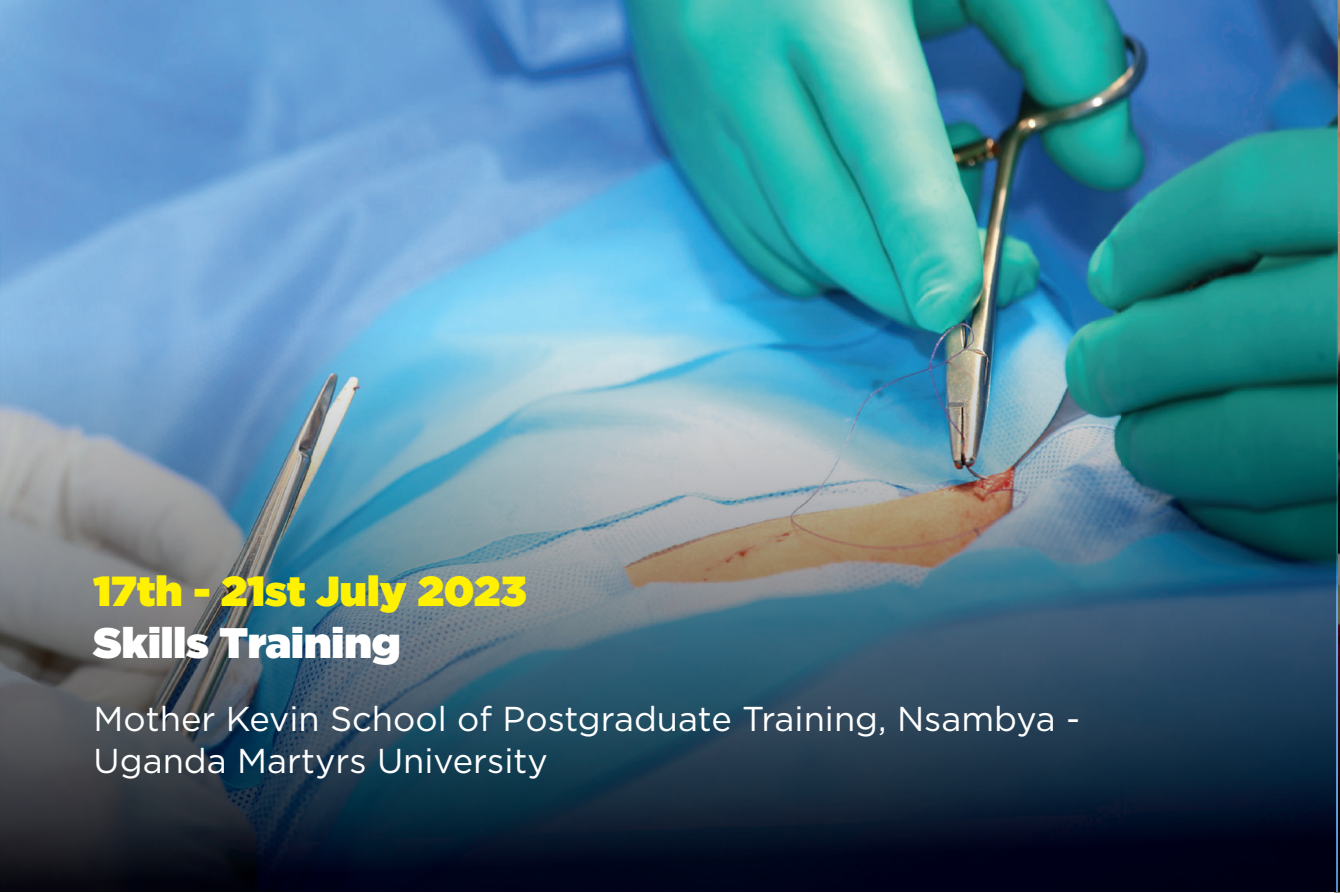
<style>
.page{position:relative;width:1340px;height:893px;background:#fff}
.page>*{position:absolute;margin:0;border:0;box-sizing:border-box;transform-origin:0 0}
.t1{font:900 42.6px "Gotham";color:#fff}
.t2{font:900 42px "Gotham";color:#fff101}
.t3{font:34.5px/41.4px "Gotham";color:#fff}
</style>
<div class="page">
<img style="left:1334px;top:0;width:5px;height:893px">
<img style="left:0;top:0;width:1337px;height:892px">
<p class="t2" style="left:94px;top:561px;width:434px">17th - 21st July 2023</p>
<p class="t1" style="left:94px;top:612px;width:308px">Skills Training</p>
<p class="t3" style="left:94px;top:698px;width:988px">Mother Kevin School of Postgraduate Training, Nsambya -<br>Uganda Martyrs University</p>
</div>
